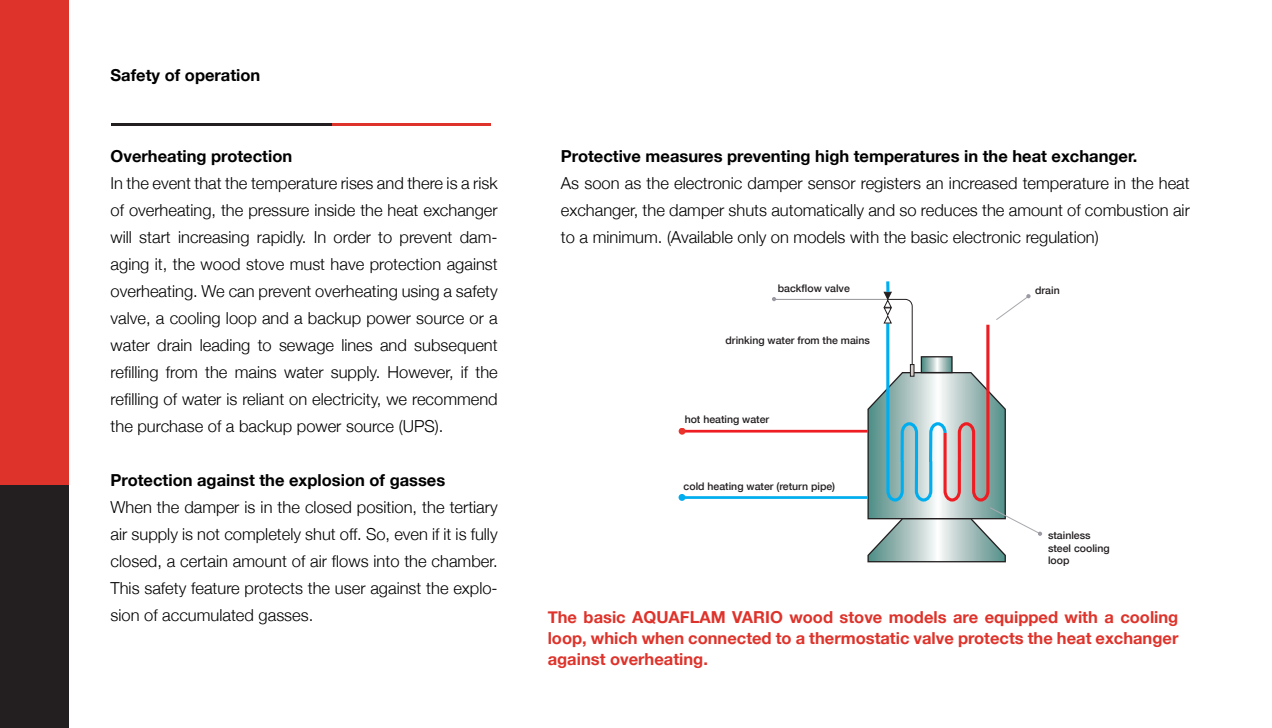
<style>
.page{position:relative;width:1272px;height:728px;background:#fff}
.page>*{position:absolute;margin:0;border:0;box-sizing:border-box;transform-origin:0 0}
.t1{font:300 16.5px/27px "Helvetica Neue";color:#000;text-align:justify}
.t2{font:700 16.5px/21px "Helvetica Neue";color:#de332b;text-align:justify}
.t3{font:700 16.5px "Helvetica Neue";color:#000}
.t4{font:500 10.5px/12.6px "Helvetica Neue";color:#231f20}
.t5{font:10.2px/12.3px "Myriad Pro";color:#231f20}
</style>
<div class="page">
<hr style="left:683px;top:496px;width:184px;height:2px;background:#00aeef">
<hr style="left:683px;top:429px;width:184px;height:3px;background:#ee1d23">
<hr style="left:775px;top:299px;width:112px;height:1px;background:#939598">
<svg style="left:678px;top:427px;width:7px;height:7px"></svg>
<svg style="left:678px;top:493px;width:7px;height:7px"></svg>
<div style="left:0;top:0;width:69px;height:485px;background:#de332b"></div>
<hr style="left:111px;top:123px;width:221px;height:2px;background:#231f20">
<hr style="left:332px;top:123px;width:159px;height:2px;background:#de332b">
<div style="left:0;top:485px;width:69px;height:242px;background:#231f20"></div>
<svg style="left:772px;top:297px;width:60px;height:4px"></svg>
<svg style="left:866px;top:281px;width:176px;height:282px"></svg>
<p class="t3" style="left:111px;top:62px;width:151px">Safety of operation</p>
<p class="t3" style="left:111px;top:143px;width:183px">Overheating protection</p>
<p class="t1" style="left:111px;top:168px;width:388px">In the event that the temperature rises and there is a risk of overheating, the pressure inside the heat exchanger will start increasing rapidly. In order to prevent dam&shy;aging it, the wood stove must have protection against overheating. We can prevent overheating using a safety valve, a cooling loop and a backup power source or a water drain leading to sewage lines and subsequent refilling from the mains water supply. However, if the refilling of water is reliant on electricity, we recommend the purchase of a backup power source (UPS).</p>
<p class="t3" style="left:111px;top:467px;width:336px">Protection against the explosion of gasses</p>
<p class="t1" style="left:111px;top:492px;width:388px">When the damper is in the closed position, the tertiary air supply is not completely shut off. So, even if it is fully closed, a certain amount of air flows into the chamber.<br>This safety feature protects the user against the explo&shy;sion of accumulated gasses.</p>
<p class="t3" style="left:561px;top:143px;width:578px">Protective measures preventing high temperatures in the heat exchanger.</p>
<p class="t1" style="left:561px;top:169px;width:630px">As soon as the electronic damper sensor registers an increased temperature in the heat exchanger, the damper shuts automatically and so reduces the amount of combustion air to a minimum. (Available only on models with the basic electronic regulation)</p>
<p class="t4" style="left:777px;top:282px;width:73px">backflow valve</p>
<p class="t5" style="left:806px;top:334px;width:75px">pitná voda z řádu</p>
<p class="t4" style="left:725px;top:333px;width:146px">drinking water from the mains</p>
<p class="t4" style="left:684px;top:412px;width:86px">hot heating water</p>
<p class="t5" style="left:683px;top:414px;width:74px">teplá topná voda</p>
<p class="t4" style="left:683px;top:478px;width:153px">cold heating water (return pipe)</p>
<p class="t5" style="left:683px;top:481px;width:132px">studená topná voda (zpátečka)</p>
<p class="t4" style="left:1035px;top:283px;width:26px">drain</p>
<p class="t5" style="left:1032px;top:287px;width:29px">odpad</p>
<p class="t5" style="left:1049px;top:528px;width:51px">ochlazovací nerezová smyčka</p>
<p class="t4" style="left:1047px;top:528px;width:63px">stainless steel cooling loop</p>
<p class="t2" style="left:547px;top:607px;width:632px">The basic AQUAFLAM VARIO wood stove models are equipped with a cooling loop, which when connected to a thermostatic valve protects the heat exchanger against overheating.</p>
</div>
